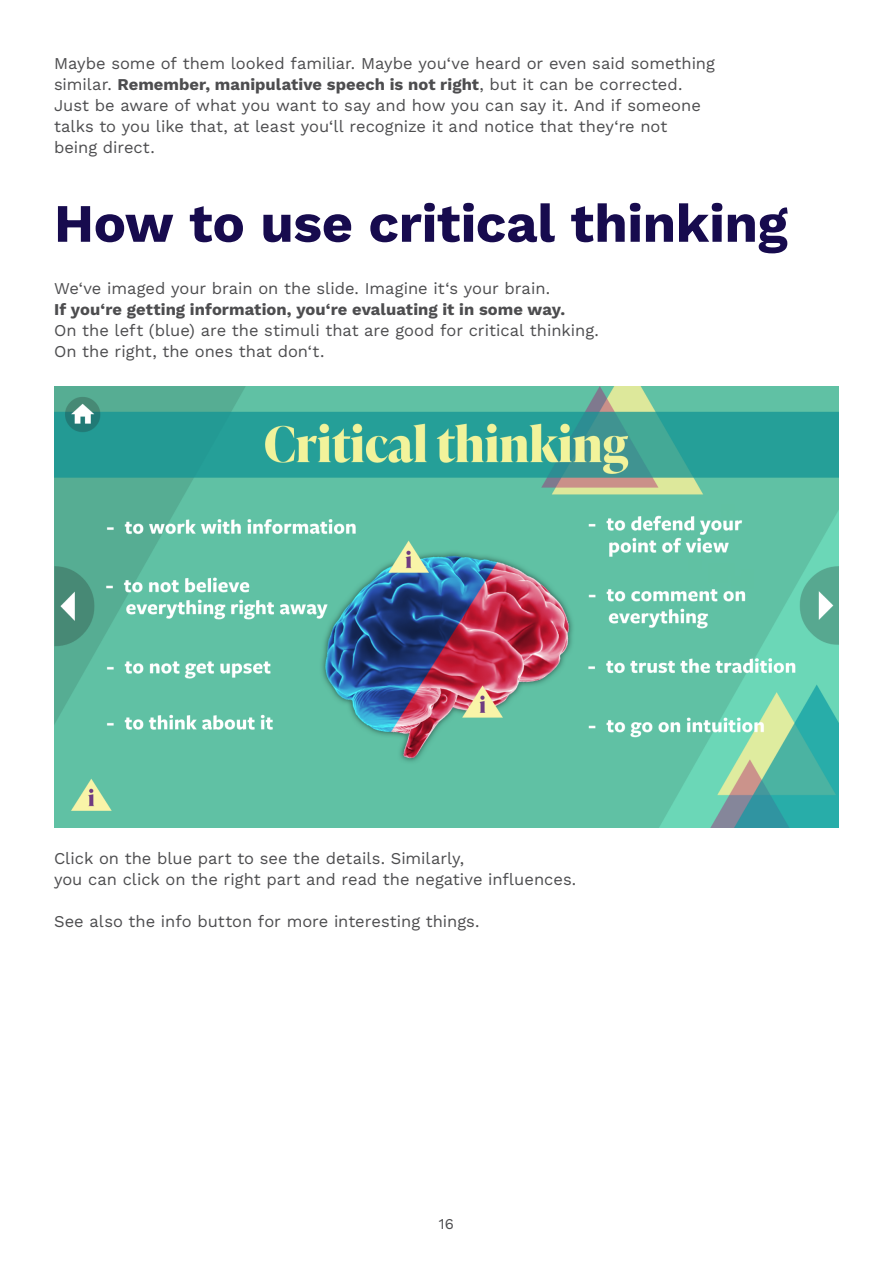
<style>
.page{position:relative;width:893px;height:1263px;background:#fff}
.page>*{position:absolute;margin:0;border:0;box-sizing:border-box;transform-origin:0 0}
.t1{font:700 54px "Work Sans";letter-spacing:-.005em;color:#170b4e}
.t2{font:16.5px/21px "Work Sans";color:#4d4d4f}
.t3{font:700 16.5px "Work Sans";color:#4d4d4f}
.t4{font:15px "Work Sans";color:#4d4d4f}
.s1{font-weight:700}
</style>
<div class="page">
<img style="left:54px;top:386px;width:785px;height:442px">
<p class="t2" style="left:54px;top:53px;width:662px">Maybe some of them looked familiar. Maybe you‘ve heard or even said something similar. <span class="s1">Remember, manipulative speech is not right</span>, but it can be corrected.<br>Just be aware of what you want to say and how you can say it. And if someone talks to you like that, at least you‘ll recognize it and notice that they‘re not<br>being direct.</p>
<h1 class="t1" style="left:54px;top:182px;width:735px">How to use critical thinking</h1>
<p class="t2" style="left:54px;top:277px;width:498px">We‘ve imaged your brain on the slide. Imagine it‘s your brain.</p>
<p class="t3" style="left:54px;top:297px;width:513px">If you‘re getting information, you‘re evaluating it in some way.</p>
<p class="t2" style="left:54px;top:319px;width:546px">On the left (blue) are the stimuli that are good for critical thinking.<br>On the right, the ones that don‘t.</p>
<p class="t2" style="left:54px;top:847px;width:524px">Click on the blue part to see the details. Similarly,<br>you can click on the right part and read the negative influences.</p>
<p class="t2" style="left:54px;top:910px;width:427px">See also the info button for more interesting things.</p>
<p class="t4" style="left:439px;top:1212px;width:17px">16</p>
</div>
